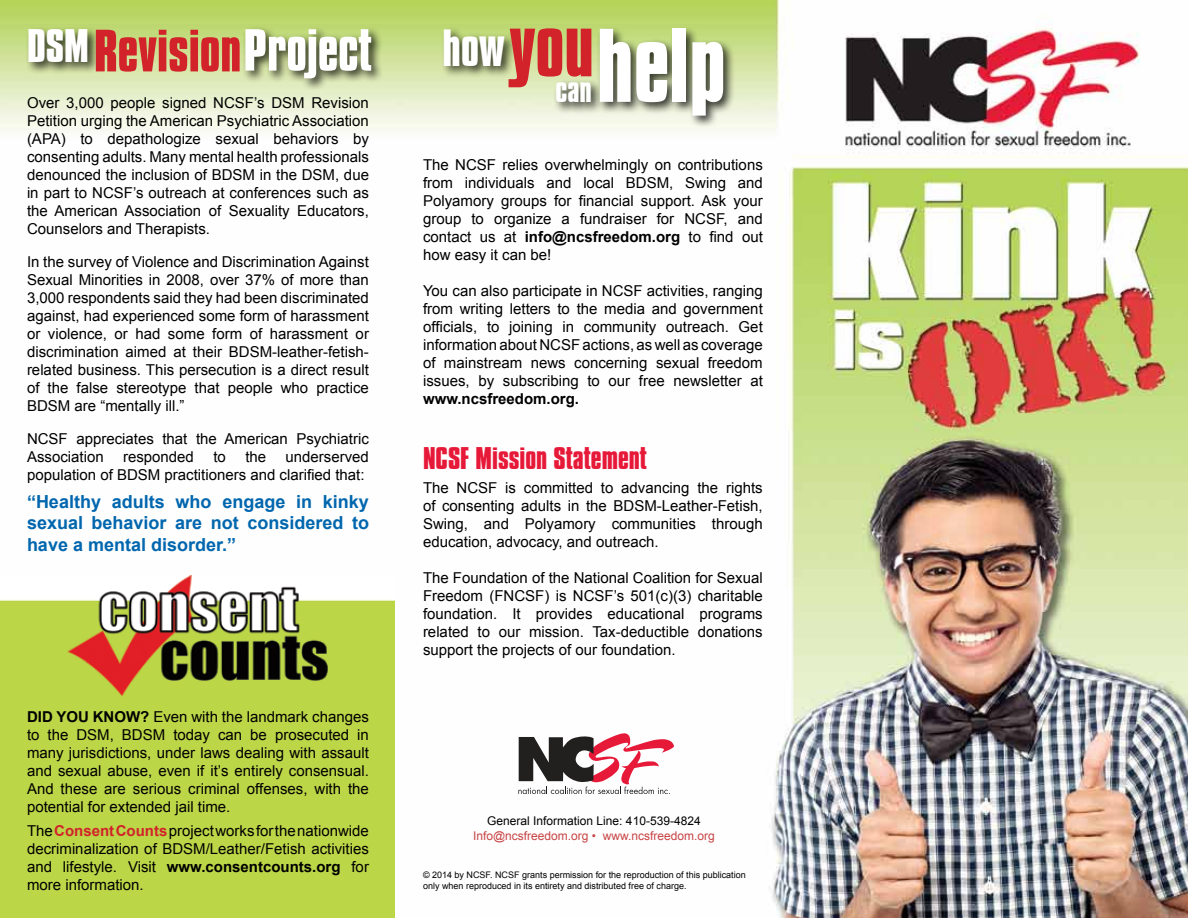
<style>
.page{position:relative;width:1188px;height:918px;background:#fff}
.page>*{position:absolute;margin:0;border:0;box-sizing:border-box;transform-origin:0 0}
.t1{font:700 90px "Compacta BT";color:#fff}
.t2{font:700 51.3px "Compacta BT";color:#d2232a}
.t3{font:700 45px "Compacta BT";color:#fff}
.t4{font:700 30px "Compacta BT";color:#fff}
.t5{font:700 27px "Compacta BT";color:#e71939}
.t6{font:700 18px/21.6px "Arial";color:#0066ae;text-align:justify}
.t7{font:15px/18px "Arial";color:#000;text-align:justify}
.t8{font:700 15px "Arial";color:#000}
.t9{font:12px "Arial";color:#c84344}
.t10{font:12px "Arial";color:#000}
.t11{font:9px/10.8px "Arial";color:#000}
.s1{font-size:51px;color:#fff}
.s2{font-weight:700}
.s3{font-weight:700;color:#d2232a}
.s4{font-size:72px;color:#d2232a}
</style>
<div class="page">
<img style="left:0;top:0;width:1188px;height:918px">
<svg style="left:518px;top:733px;width:156px;height:61px"></svg>
<div style="left:441px;top:26px;width:76px;height:53px;background:#000;opacity:.75"></div>
<div style="left:553px;top:79px;width:51px;height:36px;background:#000;opacity:.75"></div>
<div style="left:596px;top:26px;width:140px;height:103px;background:#000;opacity:.75"></div>
<div style="left:25px;top:26px;width:75px;height:49px;background:#000;opacity:.75"></div>
<div style="left:242px;top:26px;width:142px;height:65px;background:#000;opacity:.75"></div>
<img style="left:0;top:576px;width:394px;height:342px">
<h2 class="t2" style="left:27px;top:20px;width:347px"><sup>DSM</sup>Revision<span class="s1">Project</span></h2>
<p class="t7" style="left:27px;top:94px;width:344px">Over 3,000 people signed NCSF’s DSM Revision Petition urging the American Psychiatric Association (APA) to depathologize sexual behaviors by consenting adults. Many mental health professionals denounced the inclusion of BDSM in the DSM, due in part to NCSF’s outreach at conferences such as the American Association of Sexuality Educators, Counselors and Therapists.</p>
<p class="t7" style="left:27px;top:253px;width:343px">In the survey of Violence and Discrimination Against Sexual Minorities in 2008, over 37% of more than 3,000 respondents said they had been discriminated against, had experienced some form of harassment or violence, or had some form of harassment or discrimination aimed at their BDSM-leather-fetish&shy;related business. This persecution is a direct result of the false stereotype that people who practice BDSM are “mentally ill.”</p>
<p class="t7" style="left:27px;top:430px;width:343px">NCSF appreciates that the American Psychiatric<br>Association</p>
<p class="t7" style="left:27px;top:448px;width:343px;text-align:right">underserved<br>population of BDSM practitioners and clarified that:</p>
<p class="t6" style="left:27px;top:491px;width:343px">“Healthy adults who engage in kinky sexual behavior are not considered to have a mental disorder.”</p>
<p class="t7" style="left:123px;top:448px;width:72px">responded</p>
<p class="t7" style="left:213px;top:448px;width:14px">to</p>
<p class="t7" style="left:245px;top:448px;width:22px">the</p>
<p class="t7" style="left:27px;top:707px;width:343px"><span class="s2">DID YOU KNOW?</span> Even with the landmark changes to the DSM, BDSM today can be prosecuted in many jurisdictions, under laws dealing with assault and sexual abuse, even if it’s entirely consensual.<br>And these are serious criminal offenses, with the potential for extended jail time.</p>
<p class="t7" style="left:27px;top:822px;width:343px">The <span class="s3">Consent Counts</span> project works for the nationwide decriminalization of BDSM/Leather/Fetish activities and lifestyle. Visit <span class="s2">www.consentcounts.org</span> for more information.</p>
<h3 class="t3" style="left:443px;top:21px;width:153px">how<span class="s4">you</span></h3>
<h3 class="t4" style="left:555px;top:72px;width:38px">can</h3>
<h1 class="t1" style="left:597px;top:11px;width:130px">help</h1>
<p class="t7" style="left:423px;top:156px;width:341px">The NCSF relies overwhelmingly on contributions from individuals and local BDSM, Swing and Polyamory groups for financial support. Ask your group to organize a fundraiser for NCSF, and contact us at <span class="s2">info@ncsfreedom.org</span> to find out how easy it can be!</p>
<p class="t7" style="left:423px;top:282px;width:341px">You can also participate in NCSF activities, ranging from writing letters to the media and government officials, to joining in community outreach. Get information about NCSF actions, as well as coverage of mainstream news concerning sexual freedom issues, by subscribing to our free newsletter at</p>
<p class="t8" style="left:423px;top:389px;width:158px">www.ncsfreedom.org.</p>
<h3 class="t5" style="left:423px;top:442px;width:226px">NCSF Mission Statement</h3>
<p class="t7" style="left:423px;top:479px;width:341px">The NCSF is committed to advancing the rights of consenting adults in the BDSM-Leather-Fetish, Swing, and Polyamory communities through education, advocacy, and outreach.</p>
<p class="t7" style="left:423px;top:569px;width:341px">The Foundation of the National Coalition for Sexual Freedom (FNCSF) is NCSF’s 501(c)(3) charitable foundation. It provides educational programs related to our mission. Tax-deductible donations support the projects of our foundation.</p>
<p class="t10" style="left:487px;top:813px;width:215px">General Information Line: 410-539-4824</p>
<p class="t9" style="left:473px;top:828px;width:243px">Info@ncsfreedom.org • www.ncsfreedom.org</p>
<p class="t11" style="left:423px;top:870px;width:324px">© 2014 by NCSF. NCSF grants permission for the reproduction of this publication only when reproduced in its entirety and distributed free of charge.</p>
</div>
